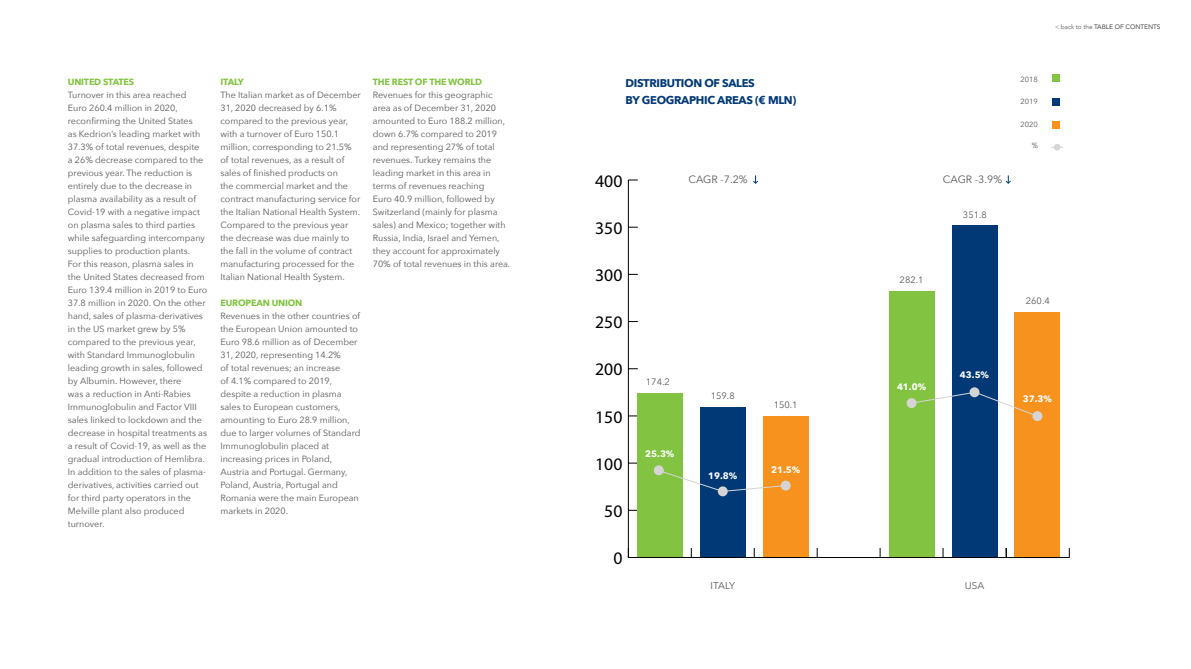
<style>
.page{position:relative;width:1191px;height:669px;background:#fff}
.page>*{position:absolute;margin:0;border:0;box-sizing:border-box;transform-origin:0 0}
.t1{font:17.7px "Myriad Pro";color:#000}
.t2{font:700 11.2px/16.2px "Avenir Next";letter-spacing:-.03em;color:#003976}
.t3{font:10.6px "Avenir Next";letter-spacing:-.01em;color:#58595b}
.t4{font:9.9px "Avenir Next";color:#58595b}
.t5{font:9.3px "Avenir Next";color:#58595b}
.t6{font:700 9.3px "Avenir Next";color:#fff}
.t7{font:9px/13px "Avenir Next";color:#58595b}
.t8{font:700 9px "Avenir Next";letter-spacing:-.02em;color:#82c341}
.t9{font:7.5px "Avenir Next";color:#58595b}
.t10{font:500 6.5px "Avenir";letter-spacing:-.01em;color:#58595b}
.s1{font-weight:300}
</style>
<div class="page">
<div style="left:1052px;top:74px;width:8px;height:8px;background:#82c341"></div>
<div style="left:1052px;top:98px;width:8px;height:7px;background:#003976"></div>
<div style="left:1052px;top:121px;width:8px;height:7px;background:#f7921e"></div>
<div style="left:1053px;top:144px;width:7px;height:7px;background:#d6d5d5;border-radius:50%"></div>
<hr style="left:628px;top:180px;width:1px;height:377px;background:#000">
<div style="left:637px;top:393px;width:45px;height:164px;background:#82c341"></div>
<div style="left:700px;top:407px;width:45px;height:150px;background:#003976"></div>
<div style="left:654px;top:465px;width:9px;height:10px;background:#d6d5d5;border-radius:50%"></div>
<div style="left:718px;top:486px;width:9px;height:10px;background:#d6d5d5;border-radius:50%"></div>
<div style="left:763px;top:416px;width:45px;height:141px;background:#f7921e"></div>
<div style="left:780px;top:481px;width:10px;height:10px;background:#d6d5d5;border-radius:50%"></div>
<div style="left:889px;top:291px;width:45px;height:266px;background:#82c341"></div>
<div style="left:952px;top:225px;width:45px;height:332px;background:#003976"></div>
<svg style="left:906px;top:398px;width:10px;height:10px"></svg>
<svg style="left:969px;top:387px;width:10px;height:10px"></svg>
<div style="left:1014px;top:312px;width:46px;height:245px;background:#f7921e"></div>
<div style="left:1032px;top:411px;width:10px;height:10px;background:#d6d5d5;border-radius:50%"></div>
<svg style="left:753px;top:175px;width:5px;height:9px"></svg>
<svg style="left:1005px;top:175px;width:6px;height:9px"></svg>
<hr style="left:628px;top:557px;width:441px;height:1px;background:#000">
<svg style="left:1005px;top:548px;width:2px;height:9px"></svg>
<svg style="left:656px;top:469px;width:131px;height:23px"></svg>
<svg style="left:910px;top:391px;width:128px;height:26px"></svg>
<p class="t8" style="left:68px;top:74px;width:68px">UNITED STATES</p>
<p class="t7" style="left:68px;top:88px;width:141px">Turnover in this area reached<br>Euro 260.4 million in 2020, reconfirming the United States<br>as Kedrion’s leading market with<br>37.3% of total revenues, despite<br>a 26% decrease compared to the previous year. The reduction is entirely due to the decrease in plasma availability as a result of<br>Covid-19 with a negative impact on plasma sales to third parties while safeguarding intercompany supplies to production plants.<br>For this reason, plasma sales in the United States decreased from<br>Euro 139.4 million in 2019 to Euro<br>37.8 million in 2020. On the other hand, sales of plasma-derivatives in the US market grew by 5% compared to the previous year, with Standard Immunoglobulin leading growth in sales, followed by Albumin. However, there<br>was a reduction in Anti-Rabies<br>Immunoglobulin and Factor VIII sales linked to lockdown and the decrease in hospital treatments as a result of Covid-19, as well as the gradual introduction of Hemlibra.<br>In addition to the sales of plasma&shy;derivatives, activities carried out for third party operators in the<br>Melville plant also produced turnover.</p>
<p class="t8" style="left:220px;top:74px;width:25px">ITALY</p>
<p class="t7" style="left:220px;top:88px;width:142px">The Italian market as of December<br>31, 2020 decreased by 6.1% compared to the previous year, with a turnover of Euro 150.1 million, corresponding to 21.5% of total revenues, as a result of sales of finished products on<br>the commercial market and the contract manufacturing service for the Italian National Health System.<br>Compared to the previous year the decrease was due mainly to the fall in the volume of contract manufacturing processed for the<br>Italian National Health System.</p>
<p class="t8" style="left:220px;top:295px;width:83px">EUROPEAN UNION</p>
<p class="t7" style="left:220px;top:309px;width:142px">Revenues in the other countries of the European Union amounted to<br>Euro 98.6 million as of December<br>31, 2020, representing 14.2%<br>of total revenues; an increase<br>of 4.1% compared to 2019, despite a reduction in plasma sales to European customers, amounting to Euro 28.9 million, due to larger volumes of Standard<br>Immunoglobulin placed at increasing prices in Poland,<br>Austria and Portugal. Germany,<br>Poland, Austria, Portugal and<br>Romania were the main European markets in 2020.</p>
<p class="t8" style="left:373px;top:74px;width:111px">THE REST OF THE WORLD</p>
<p class="t7" style="left:373px;top:88px;width:139px">Revenues for this geographic area as of December 31, 2020 amounted to Euro 188.2 million, down 6.7% compared to 2019 and representing 27% of total revenues. Turkey remains the leading market in this area in terms of revenues reaching<br>Euro 40.9 million, followed by<br>Switzerland (mainly for plasma sales) and Mexico; together with<br>Russia, India, Israel and Yemen, they account for approximately<br>70% of total revenues in this area.</p>
<p class="t2" style="left:625px;top:75px;width:172px">DISTRIBUTION OF SALES<br>BY GEOGRAPHIC AREAS (€ MLN)</p>
<h1 class="t1" style="left:595px;top:170px;width:29px">400</h1>
<h1 class="t1" style="left:595px;top:217px;width:29px">350</h1>
<h1 class="t1" style="left:595px;top:264px;width:29px">300</h1>
<h1 class="t1" style="left:595px;top:311px;width:29px">250</h1>
<h1 class="t1" style="left:595px;top:358px;width:29px">200</h1>
<h1 class="t1" style="left:595px;top:406px;width:29px">150</h1>
<h1 class="t1" style="left:595px;top:453px;width:29px">100</h1>
<h1 class="t1" style="left:604px;top:500px;width:20px">50</h1>
<h1 class="t1" style="left:613px;top:547px;width:11px">0</h1>
<p class="t3" style="left:688px;top:171px;width:61px">CAGR -7.2%</p>
<p class="t3" style="left:943px;top:171px;width:61px">CAGR -3.9%</p>
<p class="t5" style="left:899px;top:272px;width:25px">282.1</p>
<p class="t5" style="left:963px;top:207px;width:25px">351.8</p>
<p class="t5" style="left:646px;top:374px;width:25px">174.2</p>
<p class="t6" style="left:645px;top:446px;width:31px">25.3%</p>
<p class="t5" style="left:711px;top:388px;width:25px">159.8</p>
<p class="t6" style="left:708px;top:467px;width:31px">19.8%</p>
<p class="t5" style="left:773px;top:396px;width:25px">150.1</p>
<p class="t6" style="left:771px;top:462px;width:31px">21.5%</p>
<p class="t6" style="left:897px;top:379px;width:31px">41.0%</p>
<p class="t6" style="left:960px;top:367px;width:31px">43.5%</p>
<p class="t4" style="left:710px;top:578px;width:26px">ITALY</p>
<p class="t4" style="left:964px;top:578px;width:21px">USA</p>
<p class="t10" style="left:1055px;top:21px;width:107px"><span class="s1">&lt; back to the</span> TABLE OF CONTENTS</p>
<p class="t9" style="left:1020px;top:73px;width:19px">2018</p>
<p class="t9" style="left:1020px;top:95px;width:19px">2019</p>
<p class="t9" style="left:1020px;top:118px;width:19px">2020</p>
<p class="t9" style="left:1031px;top:140px;width:8px">%</p>
<p class="t5" style="left:1026px;top:293px;width:25px">260.4</p>
<p class="t6" style="left:1022px;top:391px;width:31px">37.3%</p>
</div>
